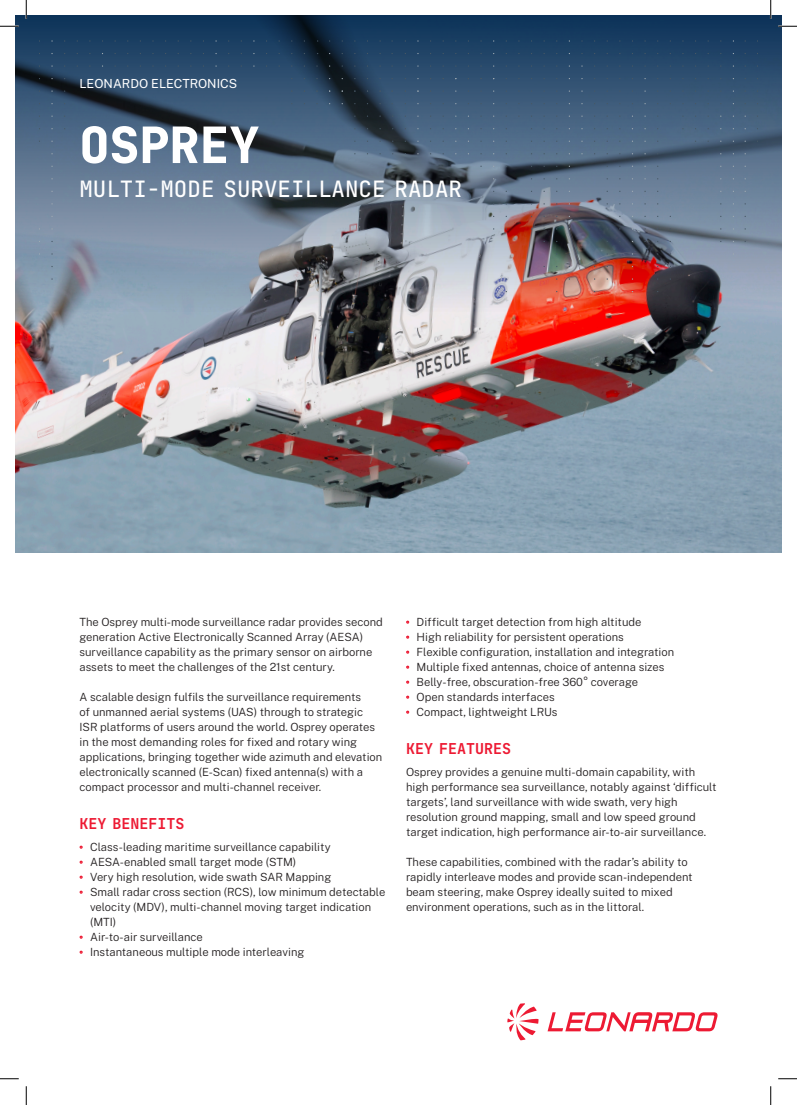
<style>
.page{position:relative;width:797px;height:1105px;background:#fff}
.page>*{position:absolute;margin:0;border:0;box-sizing:border-box;transform-origin:0 0}
.Primary_Title{font:800 50px "Tekne LDO";color:#fff}
.Secondary_Title{font:500 22.5px "Tekne LDO";color:#fff}
.Body_Primary_Title{font:15px "Tekne LDO Variable";color:#ed1a33}
.Division{font:12.5px "Public Sans";color:#fff}
.Body_Copy{font:300 11.25px/15px "Public Sans";color:#231f20}
.s1{color:#ed1a33}
</style>
<div class="page">
<img style="left:16px;top:312px;width:765px;height:240px">
<img style="left:16px;top:16px;width:765px;height:296px">
<svg style="left:547px;top:1012px;width:59px;height:19px"></svg>
<svg style="left:673px;top:1012px;width:44px;height:19px"></svg>
<svg style="left:606px;top:1012px;width:67px;height:19px"></svg>
<svg style="left:507px;top:1003px;width:31px;height:37px"></svg>
<svg style="left:0;top:25px;width:19px;height:2px"></svg>
<svg style="left:778px;top:25px;width:19px;height:2px"></svg>
<svg style="left:0;top:1078px;width:19px;height:1px"></svg>
<svg style="left:778px;top:1078px;width:19px;height:1px"></svg>
<svg style="left:25px;top:0;width:2px;height:19px"></svg>
<svg style="left:25px;top:1086px;width:2px;height:19px"></svg>
<svg style="left:770px;top:0;width:1px;height:19px"></svg>
<svg style="left:770px;top:1086px;width:1px;height:19px"></svg>
<p class="Division" style="left:79px;top:74px;width:159px">LEONARDO ELECTRONICS</p>
<p class="Primary_Title" style="left:79px;top:107px;width:181px">OSPREY</p>
<p class="Secondary_Title" style="left:79px;top:172px;width:384px">MULTI-MODE SURVEILLANCE RADAR</p>
<p class="Body_Copy" style="left:79px;top:614px;width:305px">The Osprey multi-mode surveillance radar provides second generation Active Electronically Scanned Array (AESA) surveillance capability as the primary sensor on airborne assets to meet the challenges of the 21st century.</p>
<p class="Body_Copy" style="left:79px;top:689px;width:304px">A scalable design fulfils the surveillance requirements<br>of unmanned aerial systems (UAS) through to strategic ISR platforms of users around the world. Osprey operates in the most demanding roles for fixed and rotary wing applications, bringing together wide azimuth and elevation electronically scanned (E-Scan) fixed antenna(s) with a compact processor and multi-channel receiver.</p>
<p class="Body_Primary_Title" style="left:79px;top:812px;width:107px">KEY BENEFITS</p>
<p class="Body_Copy" style="left:79px;top:839px;width:253px"><span class="s1">•</span> Class-leading maritime surveillance capability</p>
<p class="Body_Copy" style="left:79px;top:854px;width:218px"><span class="s1">•</span> AESA-enabled small target mode (STM)</p>
<p class="Body_Copy" style="left:79px;top:869px;width:253px"><span class="s1">•</span> Very high resolution, wide swath SAR Mapping</p>
<p class="Body_Copy" style="left:90px;top:884px;width:297px;text-indent:-11px"><span class="s1">•</span> Small radar cross section (RCS), low minimum detectable velocity (MDV), multi-channel moving target indication (MTI)</p>
<p class="Body_Copy" style="left:79px;top:929px;width:125px"><span class="s1">•</span> Air-to-air surveillance</p>
<p class="Body_Copy" style="left:79px;top:944px;width:226px"><span class="s1">•</span> Instantaneous multiple mode interleaving</p>
<p class="Body_Copy" style="left:406px;top:614px;width:237px"><span class="s1">•</span> Difficult target detection from high altitude</p>
<p class="Body_Copy" style="left:406px;top:629px;width:219px"><span class="s1">•</span> High reliability for persistent operations</p>
<p class="Body_Copy" style="left:406px;top:644px;width:270px"><span class="s1">•</span> Flexible configuration, installation and integration</p>
<p class="Body_Copy" style="left:406px;top:659px;width:260px"><span class="s1">•</span> Multiple fixed antennas, choice of antenna sizes</p>
<p class="Body_Copy" style="left:406px;top:674px;width:234px"><span class="s1">•</span> Belly-free, obscuration-free 360° coverage</p>
<p class="Body_Copy" style="left:406px;top:689px;width:150px"><span class="s1">•</span> Open standards interfaces</p>
<p class="Body_Copy" style="left:406px;top:704px;width:153px"><span class="s1">•</span> Compact, lightweight LRUs</p>
<p class="Body_Primary_Title" style="left:406px;top:737px;width:106px">KEY FEATURES</p>
<p class="Body_Copy" style="left:406px;top:764px;width:312px">Osprey provides a genuine multi-domain capability, with high performance sea surveillance, notably against ‘difficult targets’, land surveillance with wide swath, very high resolution ground mapping, small and low speed ground target indication, high performance air-to-air surveillance.</p>
<p class="Body_Copy" style="left:406px;top:854px;width:288px">These capabilities, combined with the radar’s ability to rapidly interleave modes and provide scan-independent beam steering, make Osprey ideally suited to mixed environment operations, such as in the littoral.</p>
</div>
